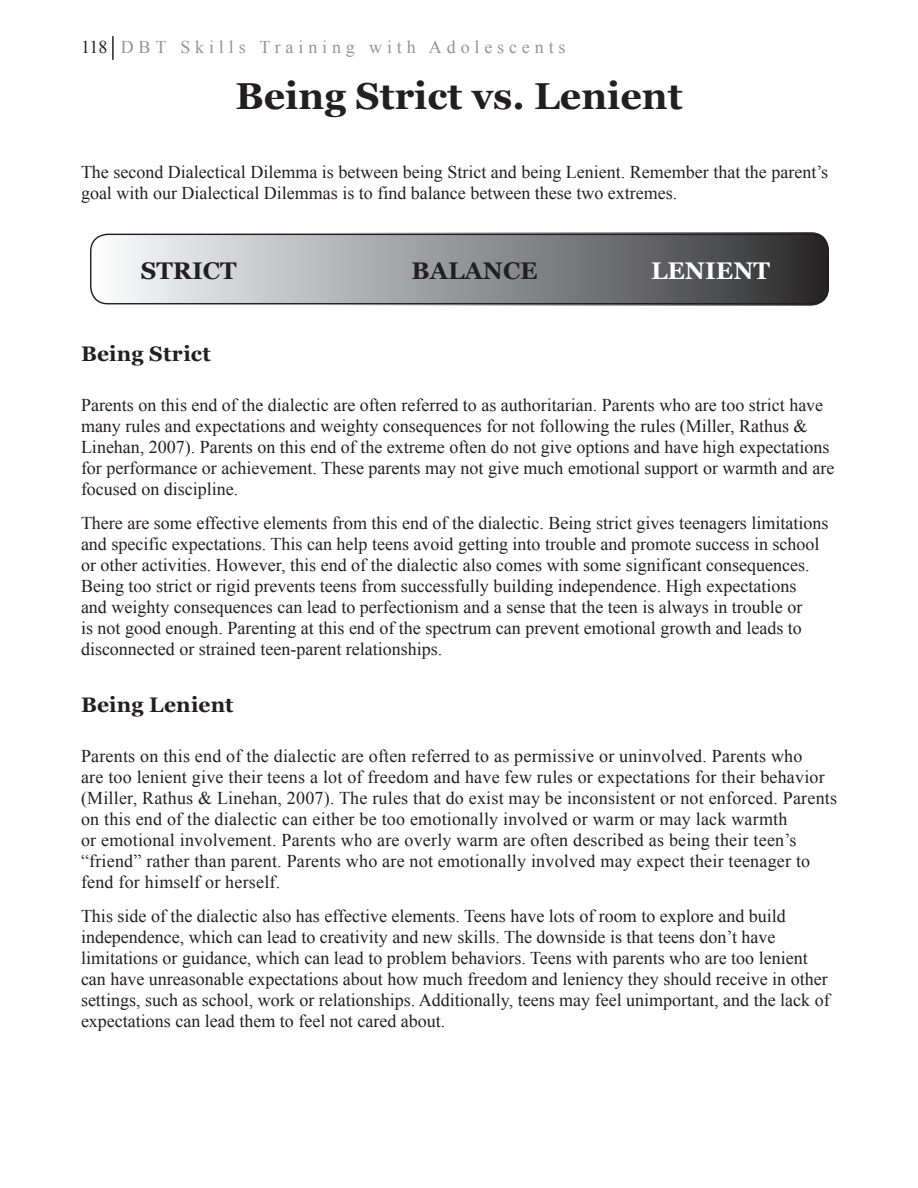
<style>
.page{position:relative;width:918px;height:1188px;background:#fff}
.page>*{position:absolute;margin:0;border:0;box-sizing:border-box;transform-origin:0 0}
.t1{font:700 37.5px "Georgia";color:#231f20}
.t2{font:700 24.15px "Georgia";color:#231f20}
.t3{font:700 24.15px "Georgia";color:#fff}
.t4{font:700 21px "Georgia";letter-spacing:.005em;color:#231f20}
.t5{font:18px/21px "Times New Roman";color:#231f20}
.t6{font:18px "Times New Roman";letter-spacing:.27em;color:#939598}
.s1{color:#231f20}
</style>
<div class="page">
<hr style="left:112px;top:36px;width:2px;height:24px;background:#231f20">
<svg style="left:91px;top:233px;width:737px;height:71px;background:#949597"></svg>
<div style="left:89px;top:232px;width:740px;height:74px;border:1px solid #fff;border-radius:17px"></div>
<div style="left:90px;top:234px;width:739px;height:70px;border:1px solid #231f20;border-radius:17px"></div>
<p class="t6" style="left:81px;top:35px;width:486px"><span class="s1">118</span> DBT Skills Training with Adolescents</p>
<h1 class="t1" style="left:235px;top:72px;width:449px">Being Strict vs. Lenient</h1>
<p class="t5" style="left:81px;top:161px;width:749px">The second Dialectical Dilemma is between being Strict and being Lenient. Remember that the parent’s goal with our Dialectical Dilemmas is to find balance between these two extremes.</p>
<h2 class="t2" style="left:141px;top:255px;width:97px">STRICT</h2>
<h2 class="t2" style="left:412px;top:255px;width:128px">BALANCE</h2>
<h2 class="t3" style="left:651px;top:255px;width:120px">LENIENT</h2>
<p class="t4" style="left:81px;top:341px;width:131px">Being Strict</p>
<p class="t5" style="left:81px;top:394px;width:755px">Parents on this end of the dialectic are often referred to as authoritarian. Parents who are too strict have many rules and expectations and weighty consequences for not following the rules (Miller, Rathus &amp; Linehan, 2007). Parents on this end of the extreme often do not give options and have high expectations for performance or achievement. These parents may not give much emotional support or warmth and are focused on discipline.</p>
<p class="t5" style="left:81px;top:513px;width:749px">There are some effective elements from this end of the dialectic. Being strict gives teenagers limitations and specific expectations. This can help teens avoid getting into trouble and promote success in school or other activities. However, this end of the dialectic also comes with some significant consequences.<br>Being too strict or rigid prevents teens from successfully building independence. High expectations<br>and weighty consequences can lead to perfectionism and a sense that the teen is always in trouble or<br>is not good enough. Parenting at this end of the spectrum can prevent emotional growth and leads to disconnected or strained teen-parent relationships.</p>
<p class="t4" style="left:81px;top:692px;width:154px">Being Lenient</p>
<p class="t5" style="left:81px;top:745px;width:758px">Parents on this end of the dialectic are often referred to as permissive or uninvolved. Parents who<br>are too lenient give their teens a lot of freedom and have few rules or expectations for their behavior (Miller, Rathus &amp; Linehan, 2007). The rules that do exist may be inconsistent or not enforced. Parents on this end of the dialectic can either be too emotionally involved or warm or may lack warmth<br>or emotional involvement. Parents who are overly warm are often described as being their teen’s “friend” rather than parent. Parents who are not emotionally involved may expect their teenager to fend for himself or herself.</p>
<p class="t5" style="left:81px;top:906px;width:750px">This side of the dialectic also has effective elements. Teens have lots of room to explore and build independence, which can lead to creativity and new skills. The downside is that teens don’t have limitations or guidance, which can lead to problem behaviors. Teens with parents who are too lenient can have unreasonable expectations about how much freedom and leniency they should receive in other settings, such as school, work or relationships. Additionally, teens may feel unimportant, and the lack of expectations can lead them to feel not cared about.</p>
</div>
